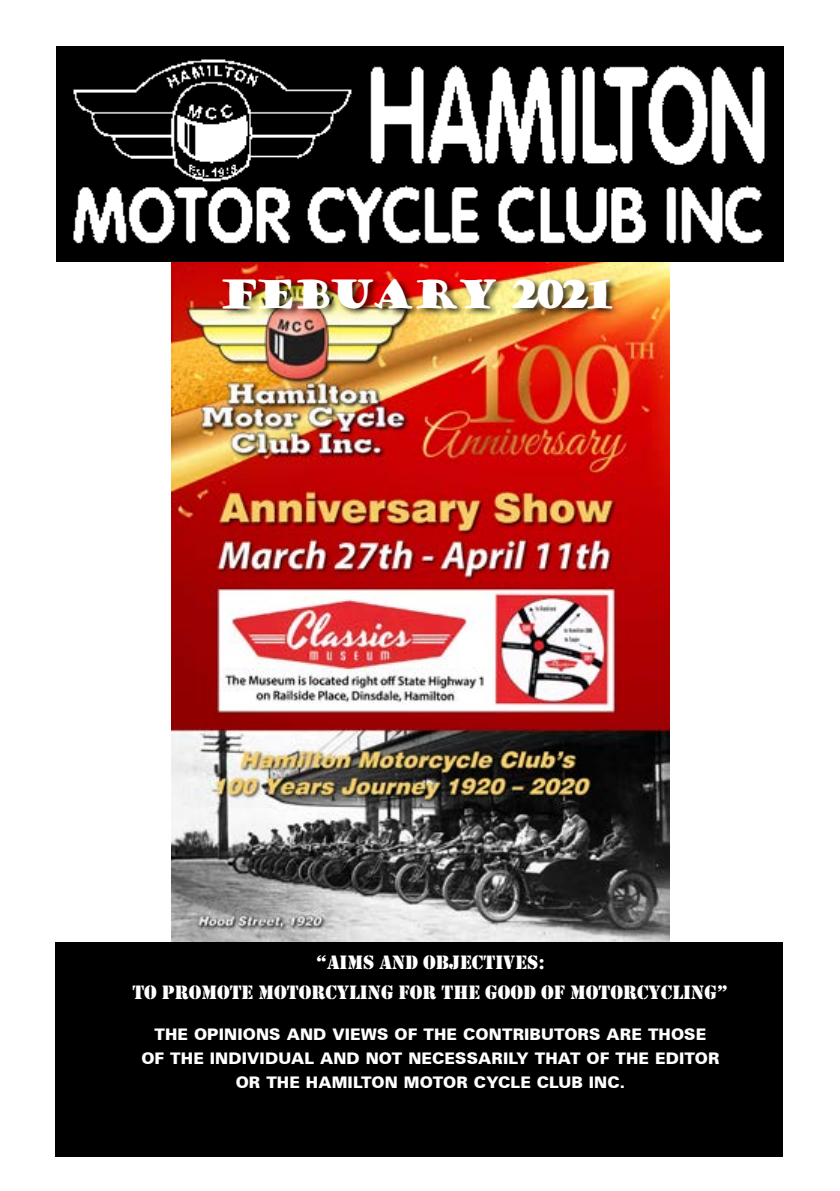
<style>
.page{position:relative;width:840px;height:1191px;background:#fff}
.page>*{position:absolute;margin:0;border:0;box-sizing:border-box;transform-origin:0 0}
.t1{font:38px "Goudy Stout";letter-spacing:-.1em;color:#fff;scale:.9 1}
.t2{font:20px/30.4px "Stencil";color:#fff;text-align:center}
.t3{font:900 16px/24px "Zurich BT";letter-spacing:.005em;color:#fff;text-align:center}
</style>
<div class="page">
<img style="left:171px;top:261px;width:498px;height:681px">
<div style="left:56px;top:942px;width:726px;height:215px;background:#000"></div>
<img style="left:57px;top:47px;width:725px;height:214px">
<div style="left:221px;top:277px;width:399px;height:40px;background:#000;opacity:.75"></div>
<h1 class="t1" style="left:218px;top:269px;width:440px">FEBUARY 2021</h1>
<p class="t2" style="left:132px;top:947px;width:597px">“AIMS AND OBJECTIVES:<br>TO PROMOTE MOTORCYLING FOR THE GOOD OF MOTORCYCLING”</p>
<p class="t3" style="left:141px;top:1022px;width:579px">THE OPINIONS AND VIEWS OF THE CONTRIBUTORS ARE THOSE<br>OF THE INDIVIDUAL AND NOT NECESSARILY THAT OF THE EDITOR<br>OR THE HAMILTON MOTOR CYCLE CLUB INC.</p>
</div>
